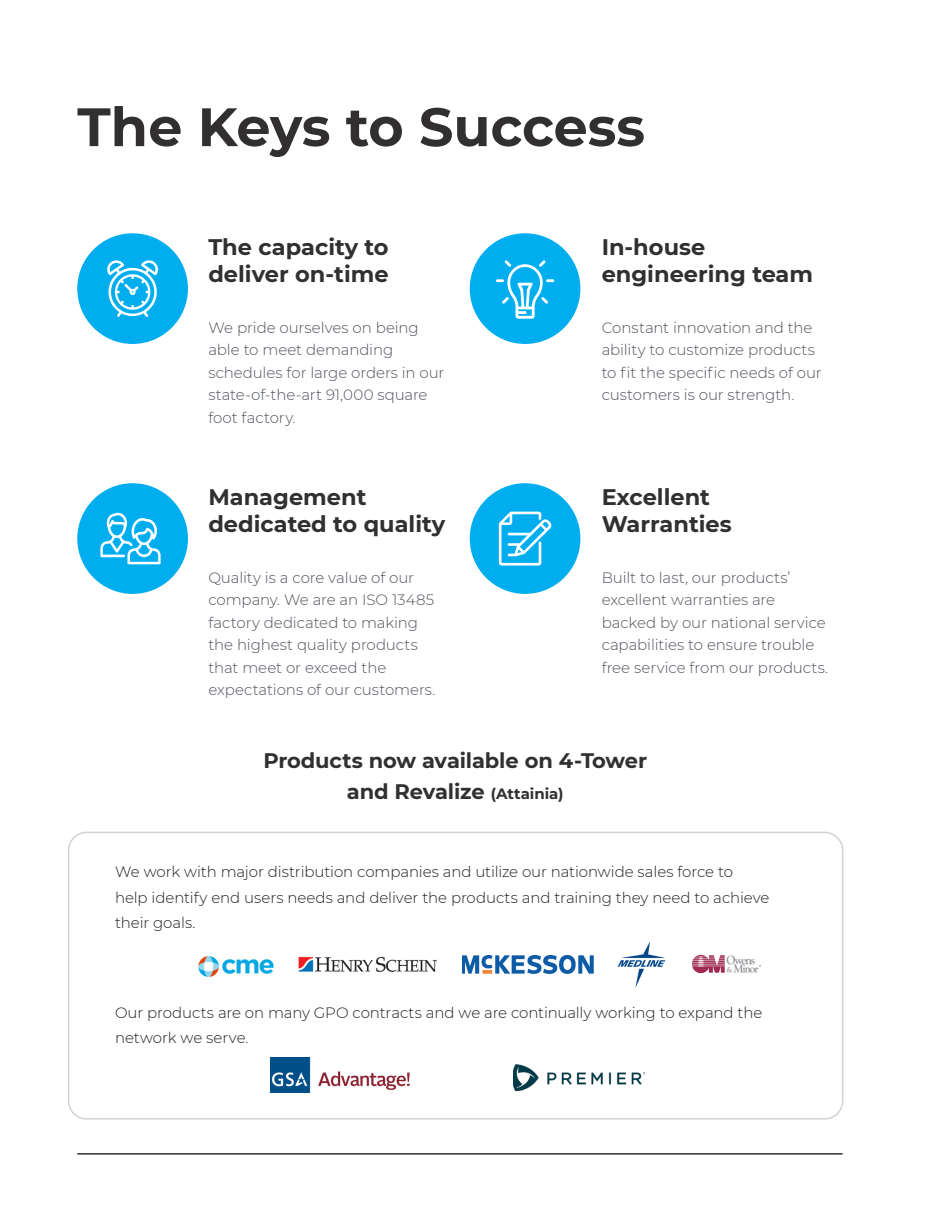
<style>
.page{position:relative;width:945px;height:1215px;background:#fff}
.page>*{position:absolute;margin:0;border:0;box-sizing:border-box;transform-origin:0 0}
.T4{font:700 54px "Montserrat";letter-spacing:-.005em;color:#312f30}
.t1{font:700 22.5px/27px "Montserrat";color:#312f30}
.B{font:700 21px "Montserrat";letter-spacing:-.01em;color:#312f30}
.B-2{font:300 15px/22.5px "Montserrat";letter-spacing:-.005em;color:#4f535c}
.B-3{font:300 15px/25.5px "Montserrat";letter-spacing:-.005em;color:#231f20}
.s1{font-size:15px}
</style>
<div class="page">
<hr style="left:77px;top:1153px;width:766px;height:2px;background:#312f30">
<div style="left:68px;top:832px;width:775px;height:288px;border:2px solid #d1d2d4;border-radius:18px"></div>
<div style="left:470px;top:233px;width:110px;height:111px;background:#00aeef;border-radius:50%"></div>
<div style="left:470px;top:483px;width:110px;height:111px;background:#00aeef;border-radius:50%"></div>
<div style="left:77px;top:233px;width:111px;height:111px;background:#00aeef;border-radius:50%"></div>
<div style="left:77px;top:483px;width:111px;height:111px;background:#00aeef;border-radius:50%"></div>
<svg style="left:100px;top:513px;width:61px;height:51px"></svg>
<svg style="left:107px;top:260px;width:51px;height:57px"></svg>
<svg style="left:496px;top:260px;width:58px;height:59px"></svg>
<svg style="left:499px;top:512px;width:52px;height:54px"></svg>
<img style="left:463px;top:955px;width:131px;height:19px">
<img style="left:198px;top:956px;width:76px;height:22px">
<img style="left:298px;top:956px;width:138px;height:16px">
<img style="left:617px;top:941px;width:49px;height:47px">
<img style="left:691px;top:954px;width:71px;height:20px">
<img style="left:514px;top:1064px;width:130px;height:28px">
<img style="left:271px;top:1057px;width:139px;height:36px">
<p class="T4" style="left:77px;top:88px;width:569px">The Keys to Success</p>
<h2 class="t1" style="left:208px;top:232px;width:182px">The capacity to deliver on-time</h2>
<p class="B-2" style="left:208px;top:316px;width:238px">We pride ourselves on being able to meet demanding schedules for large orders in our state-of-the-art 91,000 square foot factory.</p>
<h2 class="t1" style="left:208px;top:482px;width:238px">Management dedicated to quality</h2>
<p class="B-2" style="left:208px;top:566px;width:229px">Quality is a core value of our company. We are an ISO 13485 factory dedicated to making the highest quality products that meet or exceed the expectations of our customers.</p>
<h2 class="t1" style="left:602px;top:232px;width:213px">In-house engineering team</h2>
<p class="B-2" style="left:602px;top:316px;width:222px">Constant innovation and the ability to customize products to fit the specific needs of our customers is our strength.</p>
<h2 class="t1" style="left:602px;top:482px;width:110px">Excellent</h2>
<h2 class="t1" style="left:602px;top:509px;width:132px">Warranties</h2>
<p class="B-2" style="left:602px;top:566px;width:228px">Built to last, our products’ excellent warranties are backed by our national service capabilities to ensure trouble free service from our products.</p>
<p class="B" style="left:263px;top:745px;width:385px">Products now available on 4-Tower</p>
<p class="B" style="left:347px;top:777px;width:218px">and Revalize <span class="s1">(Attainia)</span></p>
<p class="B-3" style="left:115px;top:859px;width:656px">We work with major distribution companies and utilize our nationwide sales force to<br>help identify end users needs and deliver the products and training they need to achieve their goals.</p>
<p class="B-3" style="left:115px;top:999px;width:649px">Our products are on many GPO contracts and we are continually working to expand the network we serve.</p>
</div>
